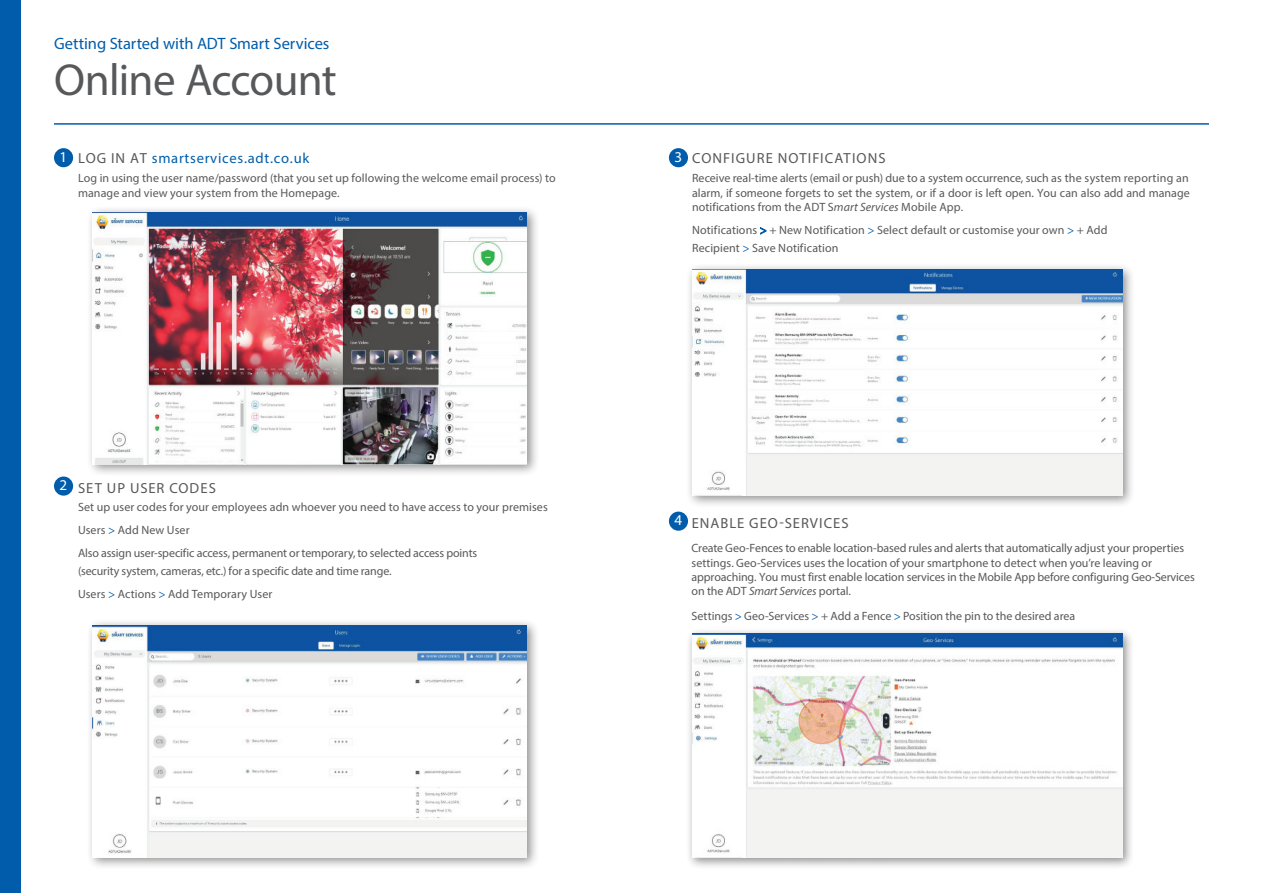
<style>
.page{position:relative;width:1263px;height:893px;background:#fff}
.page>*{position:absolute;margin:0;border:0;box-sizing:border-box;transform-origin:0 0}
.t1{font:45px "Myriad Pro";letter-spacing:-.015em;color:#57585a}
.t2{font:16.5px "Myriad Pro";letter-spacing:-.005em;color:#015dab}
.t3{font:15px "Myriad Pro";color:#fff}
.t4{font:14.7px "Myriad Pro";letter-spacing:.07em;color:#57585a}
.t5{font:14.7px "Myriad Pro";letter-spacing:.05em;color:#015dab}
.t6{font:12px/14.4px "Myriad Pro";letter-spacing:-.005em;color:#57585a}
.t7{font:12px/14.4px "Myriad Pro";letter-spacing:.01em;color:#58595b}
.s1{color:#57585a}
.s2{color:#015dab}
.s3{font-style:italic}
</style>
<div class="page">
<div style="left:86px;top:205px;width:453px;height:272px;background:#231f20;opacity:.5"></div>
<img style="left:93px;top:212px;width:434px;height:252px">
<hr style="left:54px;top:123px;width:1155px;height:2px;background:#015dab">
<svg style="left:760px;top:227px;width:7px;height:8px"></svg>
<div style="left:0;top:0;width:20px;height:893px;background:#015dab"></div>
<div style="left:54px;top:148px;width:19px;height:19px;background:#015dab;border-radius:50%"></div>
<div style="left:54px;top:476px;width:19px;height:20px;background:#015dab;border-radius:50%"></div>
<div style="left:669px;top:512px;width:19px;height:19px;background:#015dab;border-radius:50%"></div>
<div style="left:669px;top:148px;width:19px;height:19px;background:#015dab;border-radius:50%"></div>
<div style="left:86px;top:618px;width:453px;height:252px;background:#231f20;opacity:.5"></div>
<img style="left:93px;top:625px;width:434px;height:233px">
<div style="left:685px;top:263px;width:450px;height:245px;background:#231f20;opacity:.5"></div>
<img style="left:692px;top:269px;width:430px;height:227px">
<div style="left:686px;top:628px;width:449px;height:242px;background:#231f20;opacity:.5"></div>
<img style="left:692px;top:634px;width:430px;height:224px">
<h2 class="t2" style="left:54px;top:33px;width:277px">Getting Started with ADT Smart Services</h2>
<h1 class="t1" style="left:54px;top:52px;width:284px">Online Account</h1>
<p class="t3" style="left:59px;top:147px;width:9px">1</p>
<p class="t5" style="left:78px;top:149px;width:233px"><span class="s1">LOG IN AT</span> smartservices.adt.co.uk</p>
<p class="t7" style="left:78px;top:171px;width:479px">Log in using the user name/password (that you set up following the welcome email process) to manage and view your system from the Homepage.</p>
<p class="t3" style="left:59px;top:476px;width:9px">2</p>
<p class="t4" style="left:78px;top:479px;width:139px">SET UP USER CODES</p>
<p class="t6" style="left:78px;top:495px;width:471px;line-height:23.1px">Set up user codes for your employees adn whoever you need to have access to your premises<br>Users <span class="s2">&gt;</span> Add New User<br>Also assign user-specific access, permanent or temporary, to selected access points</p>
<p class="t6" style="left:78px;top:559px;width:315px;line-height:23.1px">(security system, cameras, etc.) for a specific date and time range.<br>Users <span class="s2">&gt;</span> Actions <span class="s2">&gt;</span> Add Temporary User</p>
<p class="t3" style="left:674px;top:147px;width:9px">3</p>
<p class="t4" style="left:692px;top:149px;width:195px">CONFIGURE NOTIFICATIONS</p>
<p class="t6" style="left:692px;top:171px;width:499px;text-align:justify">Receive real-time alerts (email or push) due to a system occurrence, such as the system reporting an alarm, if someone forgets to set the system, or if a door is left open. You can also add and manage notifications from the ADT S<span class="s3">mart Services</span> Mobile App.</p>
<p class="t6" style="left:692px;top:221px;width:417px;line-height:18px">Notifications <span class="s2">&gt;</span> + New Notification <span class="s2">&gt;</span> Select default or customise your own <span class="s2">&gt;</span> + Add<br>Recipient <span class="s2">&gt;</span> Save Notification</p>
<p class="t3" style="left:674px;top:511px;width:9px">4</p>
<p class="t4" style="left:692px;top:514px;width:158px">ENABLE GEO-SERVICES</p>
<p class="t6" style="left:691px;top:541px;width:505px">Create Geo-Fences to enable location-based rules and alerts that automatically adjust your properties settings. Geo-Services uses the location of your smartphone to detect when you’re leaving or approaching. You must first enable location services in the Mobile App before configuring Geo-Services on the ADT <span class="s3">Smart Services</span> portal.</p>
<p class="t6" style="left:691px;top:608px;width:385px">Settings <span class="s2">&gt;</span> Geo-Services <span class="s2">&gt;</span> + Add a Fence <span class="s2">&gt;</span> Position the pin to the desired area</p>
</div>
